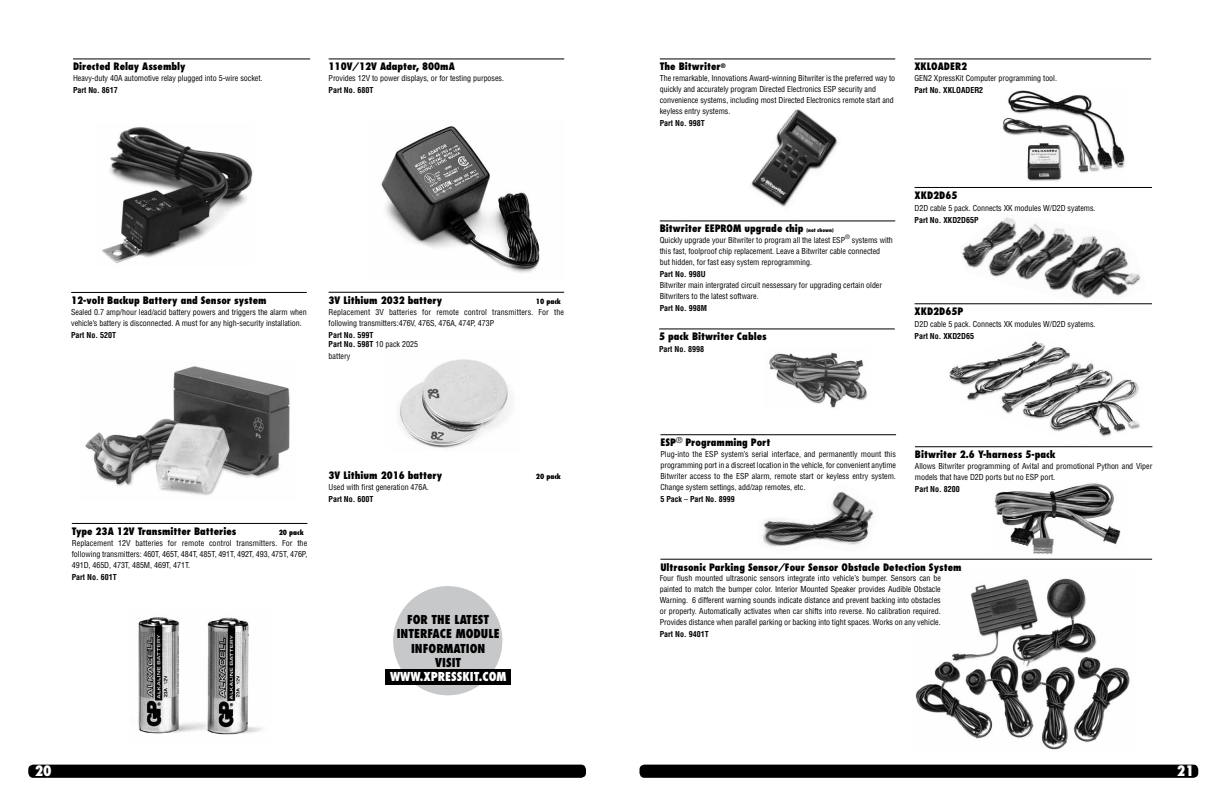
<style>
.page{position:relative;width:1224px;height:792px;background:#fff}
.page>*{position:absolute;margin:0;border:0;box-sizing:border-box;transform-origin:0 0}
.t1{font:800 condensed 14px "Futura";color:#fff}
.t2{font:800 condensed 12px/14.4px "Futura";color:#000;text-align:center}
.t3{font:800 condensed 12px "Futura";color:#fff}
.t4{font:800 condensed 10px "Futura";color:#000}
.t5{font:condensed 8px/11px "Helvetica";letter-spacing:-.005em;color:#000}
.t6{font:700 condensed 8px/9px "Helvetica";color:#000}
.t7{font:800 condensed 7px "Futura";color:#000}
.t8{font:condensed 6px "Helvetica";color:#000}
.s1{font-weight:400}
.s2{font-size:5px}
</style>
<div class="page">
<div style="left:28px;top:765px;width:558px;height:13px;background:#000;border-radius:5px"></div>
<div style="left:640px;top:765px;width:558px;height:13px;background:#000;border-radius:5px"></div>
<img style="left:751px;top:109px;width:87px;height:98px">
<img style="left:85px;top:366px;width:205px;height:130px">
<img style="left:138px;top:617px;width:124px;height:118px">
<hr style="left:71px;top:292px;width:236px;height:1px;background:#000">
<hr style="left:329px;top:58px;width:235px;height:1px;background:#000">
<hr style="left:72px;top:523px;width:235px;height:1px;background:#000">
<img style="left:381px;top:126px;width:159px;height:147px">
<hr style="left:329px;top:292px;width:235px;height:1px;background:#000">
<img style="left:397px;top:359px;width:113px;height:89px">
<img style="left:102px;top:127px;width:151px;height:137px">
<hr style="left:73px;top:58px;width:237px;height:1px;background:#000">
<div style="left:393px;top:586px;width:109px;height:109px;background:#c7c8ca;border-radius:50%"></div>
<div style="left:385px;top:669px;width:125px;height:16px;background:#000"></div>
<img style="left:994px;top:483px;width:127px;height:71px">
<img style="left:958px;top:217px;width:189px;height:88px">
<img style="left:1003px;top:90px;width:122px;height:91px">
<hr style="left:660px;top:58px;width:235px;height:1px;background:#000">
<hr style="left:660px;top:220px;width:235px;height:1px;background:#000">
<img style="left:769px;top:352px;width:99px;height:56px">
<hr style="left:659px;top:328px;width:236px;height:1px;background:#000">
<hr style="left:660px;top:434px;width:236px;height:1px;background:#000">
<img style="left:762px;top:491px;width:112px;height:56px">
<img style="left:915px;top:578px;width:215px;height:172px">
<hr style="left:660px;top:559px;width:492px;height:1px;background:#000">
<hr style="left:914px;top:58px;width:237px;height:1px;background:#000">
<hr style="left:915px;top:187px;width:237px;height:1px;background:#000">
<hr style="left:915px;top:303px;width:237px;height:1px;background:#000">
<hr style="left:915px;top:446px;width:237px;height:1px;background:#000">
<img style="left:949px;top:341px;width:191px;height:96px">
<p class="t4" style="left:73px;top:60px;width:114px">Directed Relay Assembly</p>
<p class="t5" style="left:73px;top:73px;width:191px">Heavy-duty 40A automotive relay plugged into 5-wire socket.</p>
<p class="t6" style="left:73px;top:86px;width:46px">Part No. 8617</p>
<p class="t4" style="left:329px;top:60px;width:128px">110V/12V Adapter, 800mA</p>
<p class="t5" style="left:329px;top:73px;width:177px">Provides 12V to power displays, or for testing purposes.</p>
<p class="t6" style="left:329px;top:86px;width:46px">Part No. 680T</p>
<p class="t4" style="left:71px;top:294px;width:197px">12-volt Backup Battery and Sensor system</p>
<p class="t5" style="left:71px;top:306px;width:237px">Sealed 0.7 amp/hour lead/acid battery powers and triggers the alarm when vehicle’s battery is disconnected. A must for any high-security installation.</p>
<p class="t6" style="left:71px;top:330px;width:46px">Part No. 520T</p>
<p class="t4" style="left:329px;top:293px;width:115px">3V Lithium 2032 battery</p>
<p class="t7" style="left:536px;top:296px;width:27px">10 pack</p>
<p class="t5" style="left:329px;top:306px;width:237px">Replacement 3V batteries for remote control transmitters. For the following transmitters:476V, 476S, 476A, 474P, 473P</p>
<p class="t6" style="left:329px;top:330px;width:91px">Part No. 599T<br>Part No. 598T <span class="s1">10 pack 2025</span></p>
<p class="t5" style="left:329px;top:350px;width:23px">battery</p>
<p class="t4" style="left:72px;top:525px;width:166px">Type 23A 12V Transmitter Batteries</p>
<p class="t7" style="left:279px;top:528px;width:27px">20 pack</p>
<p class="t5" style="left:72px;top:537px;width:237px;text-align:justify">Replacement 12V batteries for remote control transmitters. For the following transmitters: 460T, 465T, 484T, 485T, 491T, 492T, 493, 475T, 476P, 491D, 465D, 473T, 485M, 469T, 471T.</p>
<p class="t6" style="left:72px;top:572px;width:46px">Part No. 601T</p>
<p class="t4" style="left:329px;top:468px;width:115px">3V Lithium 2016 battery</p>
<p class="t7" style="left:536px;top:471px;width:27px">20 pack</p>
<p class="t5" style="left:329px;top:481px;width:102px">Used with first generation 476A.</p>
<p class="t6" style="left:329px;top:494px;width:46px">Part No. 600T</p>
<h2 class="t2" style="left:397px;top:612px;width:104px">FOR THE LATEST<br>INTERFACE MODULE<br>INFORMATION<br>VISIT</h2>
<h2 class="t3" style="left:390px;top:669px;width:118px">WWW.XPRESSKIT.COM</h2>
<p class="t4" style="left:660px;top:60px;width:67px">The Bitwriter<sup>®</sup></p>
<p class="t5" style="left:660px;top:73px;width:237px">The remarkable, Innovations Award-winning Bitwriter is the preferred way to quickly and accurately program Directed Electronics ESP security and convenience systems, including most Directed Electronics remote start and keyless entry systems.</p>
<p class="t6" style="left:660px;top:119px;width:46px">Part No. 998T</p>
<p class="t4" style="left:914px;top:60px;width:54px">XKLOADER2</p>
<p class="t5" style="left:914px;top:73px;width:144px">GEN2 XpressKit Computer programming tool.</p>
<p class="t6" style="left:914px;top:86px;width:70px">Part No. XKLOADER2</p>
<p class="t4" style="left:660px;top:222px;width:175px">Bitwriter EEPROM upgrade chip <span class="s2">(not shown)</span></p>
<p class="t5" style="left:660px;top:235px;width:187px">Quickly upgrade your Bitwriter to program all the latest ESP</p>
<p class="t8" style="left:845px;top:233px;width:6px">®</p>
<p class="t5" style="left:660px;top:235px;width:235px;text-indent:192px">systems with this fast, foolproof chip replacement. Leave a Bitwriter cable connected<br>but hidden, for fast easy system reprogramming.</p>
<p class="t6" style="left:660px;top:270px;width:47px">Part No. 998U</p>
<p class="t5" style="left:660px;top:280px;width:224px">Bitwriter main intergrated circuit nessessary for upgrading certain older<br>Bitwriters to the latest software.</p>
<p class="t6" style="left:660px;top:304px;width:49px">Part No. 998M</p>
<p class="t4" style="left:659px;top:330px;width:109px">5 pack Bitwriter Cables</p>
<p class="t6" style="left:659px;top:345px;width:46px">Part No. 8998</p>
<p class="t4" style="left:915px;top:189px;width:44px">XKD2D65</p>
<p class="t5" style="left:915px;top:202px;width:183px">D2D cable 5 pack. Connects XK modules W/D2D syatems.</p>
<p class="t6" style="left:915px;top:215px;width:66px">Part No. XKD2D65P</p>
<p class="t4" style="left:915px;top:305px;width:50px">XKD2D65P</p>
<p class="t5" style="left:915px;top:319px;width:183px">D2D cable 5 pack. Connects XK modules W/D2D syatems.</p>
<p class="t6" style="left:915px;top:332px;width:61px">Part No. XKD2D65</p>
<p class="t4" style="left:660px;top:436px;width:111px">ESP<sup>®</sup> Programming Port</p>
<p class="t5" style="left:660px;top:449px;width:237px;text-align:justify">Plug-into the ESP system’s serial interface, and permanently mount this programming port in a discreet location in the vehicle, for convenient anytime Bitwriter access to the ESP alarm, remote start or keyless entry system.<br>Change system settings, add/zap remotes, etc.</p>
<p class="t6" style="left:660px;top:495px;width:76px">5 Pack <span class="s1">–</span> Part No. 8999</p>
<p class="t4" style="left:915px;top:448px;width:142px">Bitwriter 2.6 Y-harness 5-pack</p>
<p class="t5" style="left:915px;top:461px;width:239px">Allows Bitwriter programming of Avital and promotional Python and Viper models that have D2D ports but no ESP port.</p>
<p class="t6" style="left:915px;top:485px;width:46px">Part No. 8200</p>
<p class="t4" style="left:660px;top:560px;width:303px">Ultrasonic Parking Sensor/Four Sensor Obstacle Detection System</p>
<p class="t5" style="left:660px;top:572px;width:283px;text-align:justify">Four flush mounted ultrasonic sensors integrate into vehicle’s bumper. Sensors can be painted to match the bumper color. Interior Mounted Speaker provides Audible Obstacle Warning. 6 different warning sounds indicate distance and prevent backing into obstacles or property. Automatically activates when car shifts into reverse. No calibration required.<br>Provides distance when parallel parking or backing into tight spaces. Works on any vehicle.</p>
<p class="t6" style="left:660px;top:629px;width:50px">Part No. 9401T</p>
<h1 class="t1" style="left:35px;top:762px;width:18px">20</h1>
<h1 class="t1" style="left:1177px;top:762px;width:18px">21</h1>
</div>
